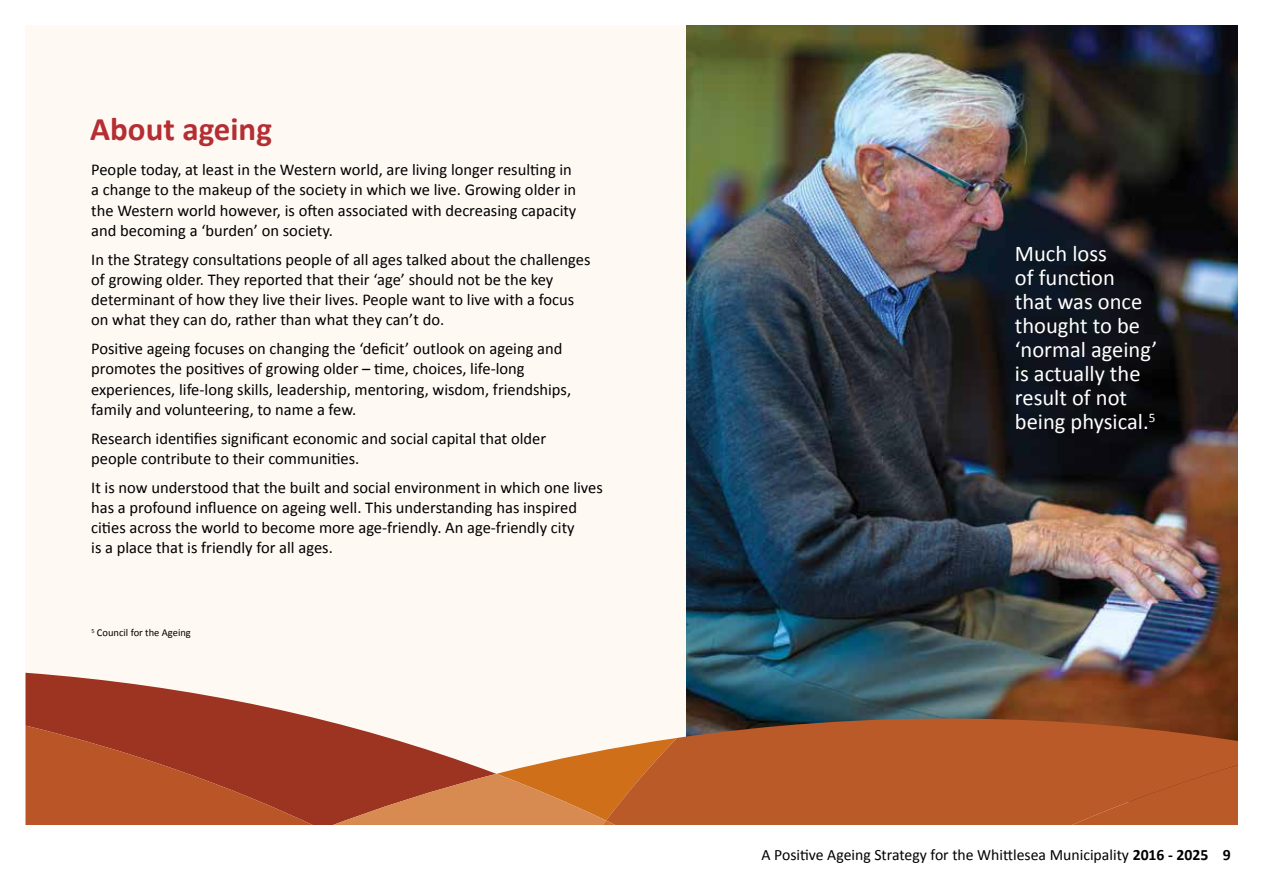
<style>
.page{position:relative;width:1263px;height:893px;background:#fff}
.page>*{position:absolute;margin:0;border:0;box-sizing:border-box;transform-origin:0 0}
.t1{font:700 33px "Calibri";color:#b42e34}
.t2{font:22.5px/24px "Calibri";color:#fff}
.t3{font:16.5px/20.2px "Calibri";color:#000}
.t4{font:15.75px "Calibri";color:#000}
.t5{font:10.5px "Calibri";color:#000}
.s1{font-weight:700}
</style>
<div class="page">
<div style="left:26px;top:26px;width:1212px;height:799px;background:#fff9f4"></div>
<img style="left:687px;top:26px;width:550px;height:685px">
<svg style="left:26px;top:673px;width:316px;height:52px;fill:#9d3422"></svg>
<svg style="left:686px;top:711px;width:551px;height:14px;background:#644431"></svg>
<svg style="left:26px;top:725px;width:1211px;height:100px;background:#bb6138"></svg>
<h1 class="t1" style="left:90px;top:108px;width:183px">About ageing</h1>
<p class="t3" style="left:91px;top:160px;width:487px">People today, at least in the Western world, are living longer resulting in a change to the makeup of the society in which we live. Growing older in the Western world however, is often associated with decreasing capacity and becoming a ‘burden’ on society.</p>
<p class="t3" style="left:91px;top:249px;width:501px">In the Strategy consultations people of all ages talked about the challenges of growing older. They reported that their ‘age’ should not be the key determinant of how they live their lives. People want to live with a focus on what they can do, rather than what they can’t do.</p>
<p class="t3" style="left:91px;top:339px;width:481px">Positive ageing focuses on changing the ‘deficit’ outlook on ageing and promotes the positives of growing older – time, choices, life-long experiences, life-long skills, leadership, mentoring, wisdom, friendships, family and volunteering, to name a few.</p>
<p class="t3" style="left:91px;top:428px;width:456px">Research identifies significant economic and social capital that older people contribute to their communities.</p>
<p class="t3" style="left:91px;top:477px;width:513px">It is now understood that the built and social environment in which one lives has a profound influence on ageing well. This understanding has inspired cities across the world to become more age-friendly. An age-friendly city<br>is a place that is friendly for all ages.</p>
<p class="t5" style="left:91px;top:626px;width:101px"><sup>5</sup> Council for the Ageing</p>
<h2 class="t2" style="left:1015px;top:242px;width:144px">Much loss<br>of function that was once thought to be ‘normal ageing’ is actually the result of not being physical.<sup>5</sup></h2>
<p class="t4" style="left:761px;top:844px;width:471px">A Positive Ageing Strategy for the Whittlesea Municipality <span class="s1">2016 - 2025 9</span></p>
</div>
